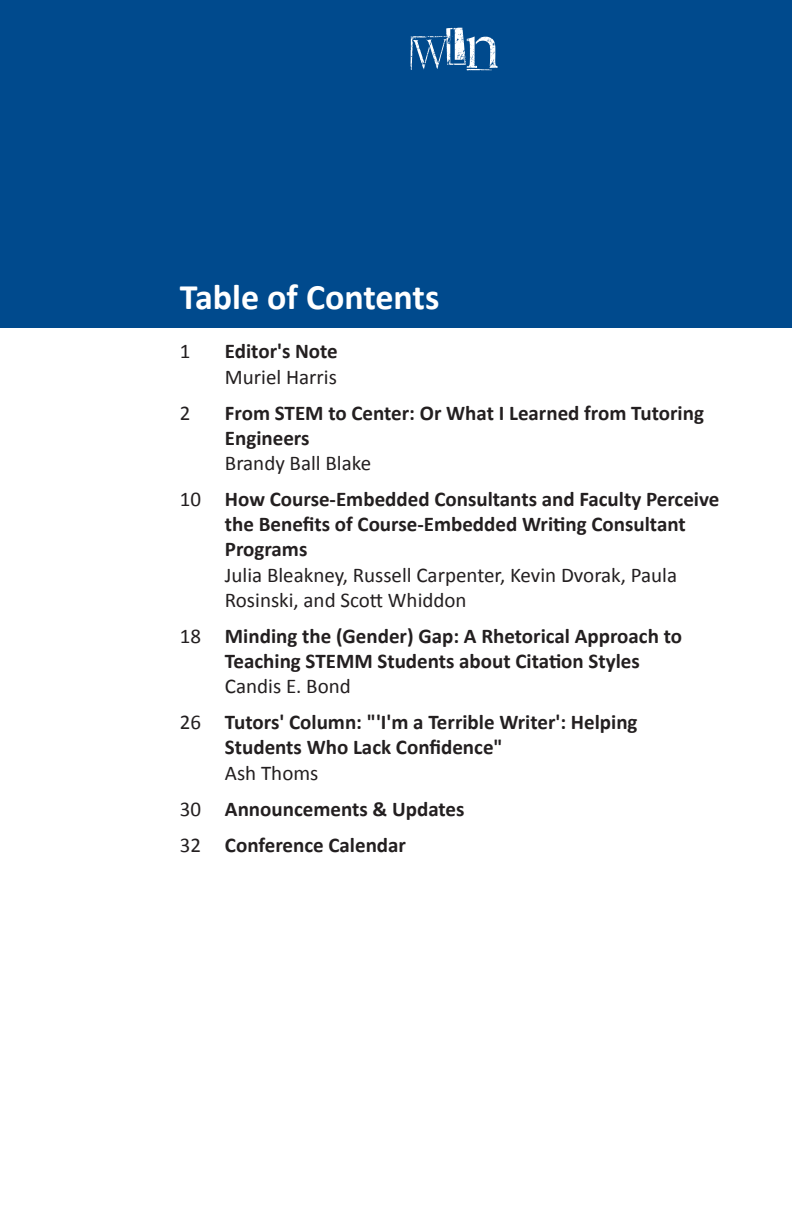
<style>
.page{position:relative;width:792px;height:1224px;background:#fff}
.page>*{position:absolute;margin:0;border:0;box-sizing:border-box;transform-origin:0 0}
.t1{font:70px "D Snet Stamped";color:#fff}
.t2{font:700 36px "Calibri";color:#fff}
.Text{font:700 21px "Calibri";color:#231f20}
.Text-2{font:21px "Calibri";color:#231f20}
.s1{font-weight:400}
</style>
<div class="page">
<div style="left:0;top:0;width:792px;height:327px;background:#004a8d"></div>
<p class="t1" style="left:398px;top:12px;width:106px">WLN</p>
<p class="t2" style="left:180px;top:274px;width:261px">Table of Contents</p>
<p class="Text-2" style="left:180px;top:338px;width:12px">1</p>
<p class="Text" style="left:225px;top:338px;width:114px">Editor's Note</p>
<p class="Text-2" style="left:225px;top:363px;width:113px">Muriel Harris</p>
<p class="Text-2" style="left:180px;top:399px;width:12px">2</p>
<p class="Text" style="left:225px;top:399px;width:481px">From STEM to Center: Or What I Learned from Tutoring</p>
<p class="Text" style="left:225px;top:424px;width:86px">Engineers</p>
<p class="Text-2" style="left:225px;top:450px;width:148px">Brandy Ball Blake</p>
<p class="Text" style="left:180px;top:486px;width:541px"><span class="s1">10</span> How Course-Embedded Consultants and Faculty Perceive</p>
<p class="Text" style="left:225px;top:511px;width:462px">the Benefits of Course-Embedded Writing Consultant</p>
<p class="Text" style="left:225px;top:536px;width:84px">Programs</p>
<p class="Text-2" style="left:225px;top:561px;width:454px">Julia Bleakney, Russell Carpenter, Kevin Dvorak, Paula</p>
<p class="Text-2" style="left:225px;top:586px;width:243px">Rosinski, and Scott Whiddon</p>
<p class="Text" style="left:180px;top:622px;width:504px"><span class="s1">18</span> Minding the (Gender) Gap: A Rhetorical Approach to</p>
<p class="Text" style="left:225px;top:648px;width:416px">Teaching STEMM Students about Citation Styles</p>
<p class="Text-2" style="left:225px;top:673px;width:127px">Candis E. Bond</p>
<p class="Text" style="left:180px;top:709px;width:459px"><span class="s1">26</span> Tutors' Column: "'I'm a Terrible Writer': Helping</p>
<p class="Text" style="left:225px;top:734px;width:279px">Students Who Lack Confidence"</p>
<p class="Text-2" style="left:225px;top:759px;width:95px">Ash Thoms</p>
<p class="Text" style="left:180px;top:795px;width:286px"><span class="s1">30</span> Announcements &amp; Updates</p>
<p class="Text" style="left:180px;top:831px;width:228px"><span class="s1">32</span> Conference Calendar</p>
</div>
